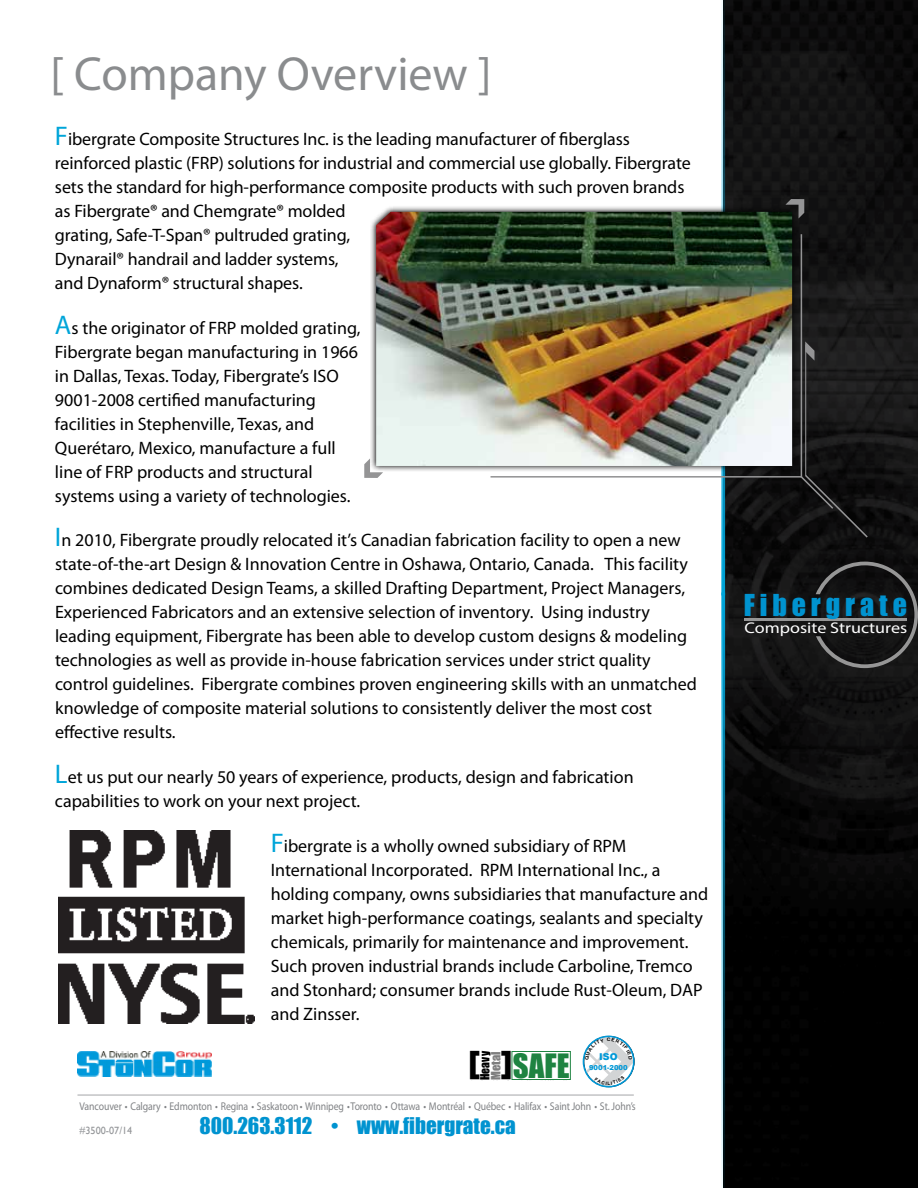
<style>
.page{position:relative;width:918px;height:1188px;background:#fff}
.page>*{position:absolute;margin:0;border:0;box-sizing:border-box;transform-origin:0 0}
.t1{font:48px "Myriad Pro";color:#8a8c8e}
.t2{font:30.75px "Impact";color:#1e8341}
.t3{font:900 30.75px "Arial";color:#000}
.t4{font:27.9px "Impact";color:#0093d0}
.t5{font:21.15px "Impact";color:#0093d0}
.t6{font:18px/24px "Myriad Pro";color:#000}
.t7{font:15.45px "Myriad Pro";color:#fff;scale:1.17 1}
.t8{font:11.85px "Impact";color:#7e7e7e;scale:1.04 1}
.t9{font:11.7px "Impact";color:#000}
.t10{font:11.25px "Myriad Pro";letter-spacing:-.01em;color:#808285;scale:.87 1}
.t11{font:10.5px "Gill Sans";color:#939598}
.t12{font:900 9.45px "Arial";color:#0099d8}
.t13{font:900 6.75px "Arial";color:#0099d8}
.t14{font:700 4.8px "Arial";color:#000;scale:1.11 1}
.s1{font-size:27px;color:#00a5d9}
</style>
<div class="page">
<img style="left:725px;top:0;width:193px;height:1188px">
<svg style="left:721px;top:0;width:4px;height:593px"></svg>
<svg style="left:721px;top:593px;width:4px;height:595px;background:#4897b0"></svg>
<hr style="left:77px;top:1094px;width:557px;height:2px;background:#c7c8ca">
<div style="left:512px;top:1051px;width:59px;height:29px;border:1px solid #1e8341"></div>
<img style="left:77px;top:1052px;width:135px;height:25px">
<hr style="left:745px;top:618px;width:162px;height:3px;background:#969696">
<svg style="left:816px;top:562px;width:102px;height:106px;background:#232323"></svg>
<svg style="left:370px;top:206px;width:428px;height:266px;background:#909090"></svg>
<img style="left:376px;top:212px;width:416px;height:254px">
<svg style="left:785px;top:199px;width:19px;height:20px"></svg>
<svg style="left:364px;top:458px;width:19px;height:20px"></svg>
<svg style="left:805px;top:341px;width:9px;height:20px"></svg>
<hr style="left:801px;top:234px;width:1px;height:243px;background:#949495">
<hr style="left:491px;top:476px;width:310px;height:2px;background:#949495">
<hr style="left:805px;top:345px;width:1px;height:131px;background:#949495">
<svg style="left:798px;top:473px;width:71px;height:66px;background:#141314"></svg>
<img style="left:58px;top:830px;width:196px;height:194px">
<svg style="left:584px;top:1037px;width:50px;height:50px"></svg>
<h1 class="t1" style="left:50px;top:44px;width:443px">[ Company Overview ]</h1>
<p class="t6" style="left:55px;top:127px;width:637px"><span class="s1">F</span>ibergrate Composite Structures Inc. is the leading manufacturer of fiberglass reinforced plastic (FRP) solutions for industrial and commercial use globally. Fibergrate sets the standard for high-performance composite products with such proven brands as Fibergrate® and Chemgrate® molded<br>grating, Safe-T-Span® pultruded grating,<br>Dynarail® handrail and ladder systems,<br>and Dynaform® structural shapes.</p>
<p class="t6" style="left:55px;top:316px;width:307px"><span class="s1">A</span>s the originator of FRP molded grating, Fibergrate began manufacturing in 1966 in Dallas, Texas. Today, Fibergrate’s ISO 9001-2008 certified manufacturing facilities in Stephenville, Texas, and Querétaro, Mexico, manufacture a full line of FRP products and structural systems using a variety of technologies.</p>
<p class="t6" style="left:55px;top:528px;width:644px"><span class="s1">I</span>n 2010, Fibergrate proudly relocated it’s Canadian fabrication facility to open a new state-of-the-art Design &amp; Innovation Centre in Oshawa, Ontario, Canada. This facility combines dedicated Design Teams, a skilled Drafting Department, Project Managers, Experienced Fabricators and an extensive selection of inventory. Using industry leading equipment, Fibergrate has been able to develop custom designs &amp; modeling technologies as well as provide in-house fabrication services under strict quality control guidelines. Fibergrate combines proven engineering skills with an unmatched knowledge of composite material solutions to consistently deliver the most cost effective results.</p>
<p class="t6" style="left:55px;top:764px;width:580px"><span class="s1">L</span>et us put our nearly 50 years of experience, products, design and fabrication capabilities to work on your next project.</p>
<p class="t6" style="left:271px;top:833px;width:439px"><span class="s1">F</span>ibergrate is a wholly owned subsidiary of RPM International Incorporated. RPM International Inc., a holding company, owns subsidiaries that manufacture and market high-performance coatings, sealants and specialty chemicals, primarily for maintenance and improvement.<br>Such proven industrial brands include Carboline, Tremco and Stonhard; consumer brands include Rust-Oleum, DAP and Zinsser.</p>
<p class="t9" style="left:476px;top:1080px;width:30px;rotate:-90deg">Heavy</p>
<p class="t8" style="left:487px;top:1080px;width:29px;rotate:-90deg">Metal</p>
<h2 class="t2" style="left:513px;top:1042px;width:58px">SAFE</h2>
<h2 class="t3" style="left:468px;top:1040px;width:46px">[ ]</h2>
<p class="t14" style="left:607px;top:1036px;width:5px">C</p>
<p class="t12" style="left:599px;top:1050px;width:20px">ISO</p>
<p class="t13" style="left:589px;top:1063px;width:40px">9001-2000</p>
<p class="t10" style="left:80px;top:1099px;width:641px">Vancouver • Calgary • Edmonton • Regina • Saskatoon • Winnipeg • Toronto • Ottawa • Montréal • Québec • Halifax • Saint John • St. John’s</p>
<p class="t5" style="left:200px;top:1109px;width:318px">800.263.3112 • www.fibergrate.ca</p>
<p class="t11" style="left:80px;top:1124px;width:54px">#3500-07/14</p>
<h3 class="t4" style="left:744px;top:584px;width:165px">F i b e r g r a t e</h3>
<p class="t7" style="left:745px;top:618px;width:141px">Composite Structures</p>
</div>
